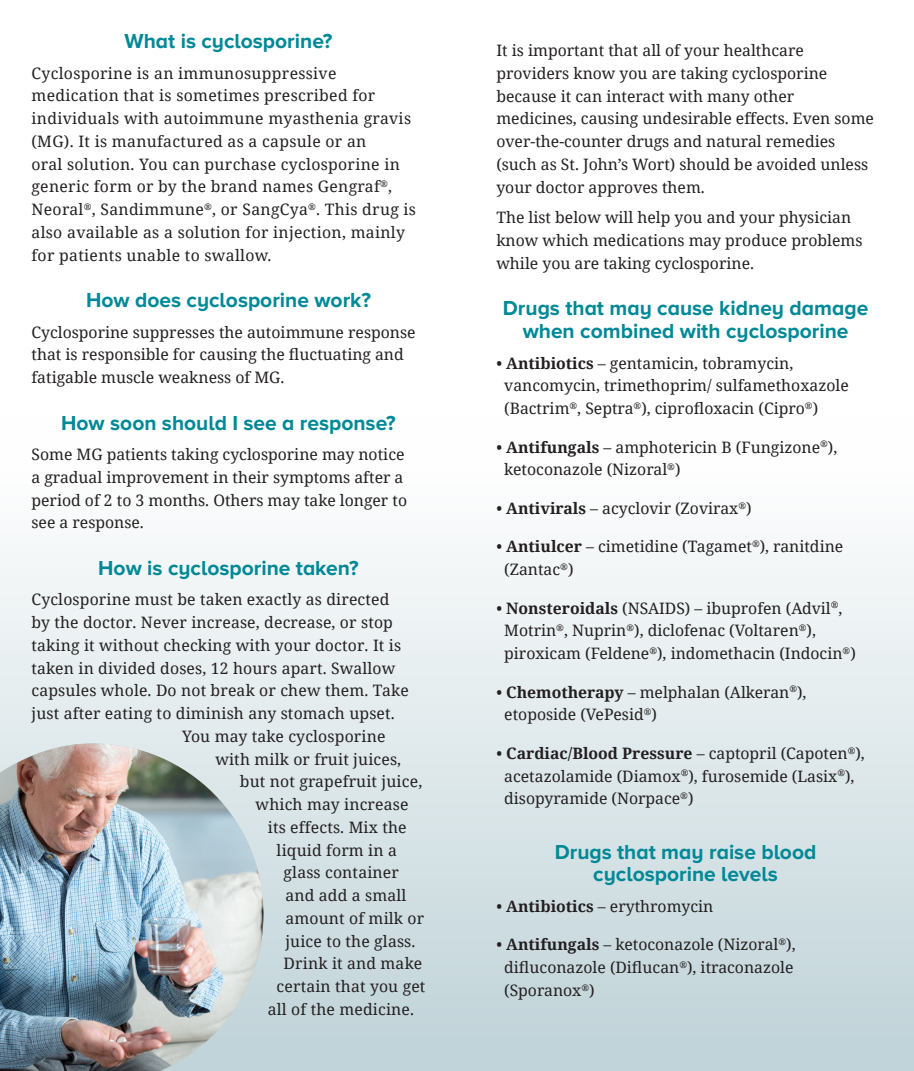
<style>
.page{position:relative;width:914px;height:1071px;background:#fff}
.page>*{position:absolute;margin:0;border:0;box-sizing:border-box;transform-origin:0 0}
.Heading_Proxima_Nova{font:700 21px/22.8px "Proxima Nova";color:#008996;text-align:center}
.body_style{font:15.75px/22.8px "Noto Serif";color:#231f20}
.body_style-2{font:15.75px/22.8px "Noto Serif";letter-spacing:.02em;color:#231f20}
.s1{font-weight:700}
</style>
<div class="page">
<div style="left:0;top:417px;width:914px;height:654px;background:linear-gradient(to bottom,#fff,#bfd2d8)"></div>
<img style="left:0;top:743px;width:263px;height:328px">
<p class="Heading_Proxima_Nova" style="left:124px;top:30px;width:209px">What is cyclosporine?</p>
<p class="body_style-2" style="left:32px;top:61px;width:386px">Cyclosporine is an immunosuppressive medication that is sometimes prescribed for individuals with autoimmune myasthenia gravis (MG). It is manufactured as a capsule or an<br>oral solution. You can purchase cyclosporine in generic form or by the brand names Gengraf<sup>®</sup>, Neoral<sup>®</sup>, Sandimmune<sup>®</sup>, or SangCya<sup>®</sup>. This drug is also available as a solution for injection, mainly for patients unable to swallow.</p>
<p class="Heading_Proxima_Nova" style="left:86px;top:289px;width:286px">How does cyclosporine work?</p>
<p class="body_style" style="left:32px;top:320px;width:385px">Cyclosporine suppresses the autoimmune response that is responsible for causing the fluctuating and fatigable muscle weakness of MG.</p>
<p class="Heading_Proxima_Nova" style="left:61px;top:412px;width:336px">How soon should I see a response?</p>
<p class="body_style" style="left:32px;top:443px;width:377px">Some MG patients taking cyclosporine may notice a gradual improvement in their symptoms after a period of 2 to 3 months. Others may take longer to see a response.</p>
<p class="Heading_Proxima_Nova" style="left:98px;top:557px;width:262px">How is cyclosporine taken?</p>
<p class="body_style" style="left:32px;top:588px;width:359px">Cyclosporine must be taken exactly as directed</p>
<p class="body_style" style="left:32px;top:611px;width:363px">by the doctor. Never increase, decrease, or stop</p>
<p class="body_style" style="left:32px;top:633px;width:371px">taking it without checking with your doctor. It is</p>
<p class="body_style" style="left:32px;top:656px;width:365px">taken in divided doses, 12 hours apart. Swallow</p>
<p class="body_style" style="left:32px;top:679px;width:379px">capsules whole. Do not break or chew them. Take</p>
<p class="body_style" style="left:32px;top:702px;width:365px">just after eating to diminish any stomach upset.</p>
<p class="body_style" style="left:182px;top:724px;width:205px">You may take cyclosporine</p>
<p class="body_style" style="left:215px;top:747px;width:187px">with milk or fruit juices,</p>
<p class="body_style" style="left:240px;top:770px;width:184px">but not grapefruit juice,</p>
<p class="body_style" style="left:256px;top:793px;width:154px">which may increase</p>
<p class="body_style" style="left:268px;top:815px;width:140px">its effects. Mix the</p>
<p class="body_style" style="left:276px;top:838px;width:122px">liquid form in a</p>
<p class="body_style" style="left:284px;top:861px;width:117px">glass container</p>
<p class="body_style" style="left:285px;top:884px;width:122px">and add a small</p>
<p class="body_style" style="left:285px;top:906px;width:140px">amount of milk or</p>
<p class="body_style" style="left:285px;top:929px;width:132px">juice to the glass.</p>
<p class="body_style" style="left:284px;top:952px;width:140px">Drink it and make</p>
<p class="body_style" style="left:276px;top:975px;width:150px">certain that you get</p>
<p class="body_style" style="left:268px;top:997px;width:148px">all of the medicine.</p>
<p class="body_style" style="left:496px;top:39px;width:379px">It is important that all of your healthcare providers know you are taking cyclosporine because it can interact with many other medicines, causing undesirable effects. Even some over-the-counter drugs and natural remedies (such as St. John’s Wort) should be avoided unless your doctor approves them.</p>
<p class="body_style" style="left:496px;top:206px;width:367px">The list below will help you and your physician know which medications may produce problems while you are taking cyclosporine.</p>
<p class="Heading_Proxima_Nova" style="left:503px;top:297px;width:367px">Drugs that may cause kidney damage when combined with cyclosporine</p>
<p class="body_style" style="left:504px;top:351px;width:346px;text-indent:-8px">• <span class="s1">Antibiotics</span> – gentamicin, tobramycin, vancomycin, trimethoprim/ sulfamethoxazole (Bactrim<sup>®</sup>, Septra<sup>®</sup>), ciprofloxacin (Cipro<sup>®</sup>)</p>
<p class="body_style" style="left:504px;top:435px;width:334px;text-indent:-8px">• <span class="s1">Antifungals</span> – amphotericin B (Fungizone<sup>®</sup>), ketoconazole (Nizoral<sup>®</sup>)</p>
<p class="body_style" style="left:496px;top:496px;width:257px">• <span class="s1">Antivirals</span> – acyclovir (Zovirax<sup>®</sup>)</p>
<p class="body_style" style="left:504px;top:535px;width:340px;text-indent:-8px">• <span class="s1">Antiulcer</span> – cimetidine (Tagamet<sup>®</sup>), ranitdine (Zantac<sup>®</sup>)</p>
<p class="body_style" style="left:504px;top:596px;width:353px;text-indent:-8px">• <span class="s1">Nonsteroidals</span> (NSAIDS) – ibuprofen (Advil<sup>®</sup>,<br>Motrin<sup>®</sup>, Nuprin<sup>®</sup>), diclofenac (Voltaren<sup>®</sup>), piroxicam (Feldene<sup>®</sup>), indomethacin (Indocin<sup>®</sup>)</p>
<p class="body_style" style="left:504px;top:680px;width:304px;text-indent:-8px">• <span class="s1">Chemotherapy</span> – melphalan (Alkeran<sup>®</sup>), etoposide (VePesid<sup>®</sup>)</p>
<p class="body_style" style="left:504px;top:741px;width:362px;text-indent:-8px">• <span class="s1">Cardiac/Blood Pressure</span> – captopril (Capoten<sup>®</sup>), acetazolamide (Diamox<sup>®</sup>), furosemide (Lasix<sup>®</sup>), disopyramide (Norpace<sup>®</sup>)</p>
<p class="Heading_Proxima_Nova" style="left:554px;top:841px;width:263px">Drugs that may raise blood cyclosporine levels</p>
<p class="body_style" style="left:496px;top:894px;width:218px">• <span class="s1">Antibiotics</span> – erythromycin</p>
<p class="body_style" style="left:504px;top:933px;width:293px;text-indent:-8px">• <span class="s1">Antifungals</span> – ketoconazole (Nizoral<sup>®</sup>), difluconazole (Diflucan<sup>®</sup>), itraconazole (Sporanox<sup>®</sup>)</p>
</div>
